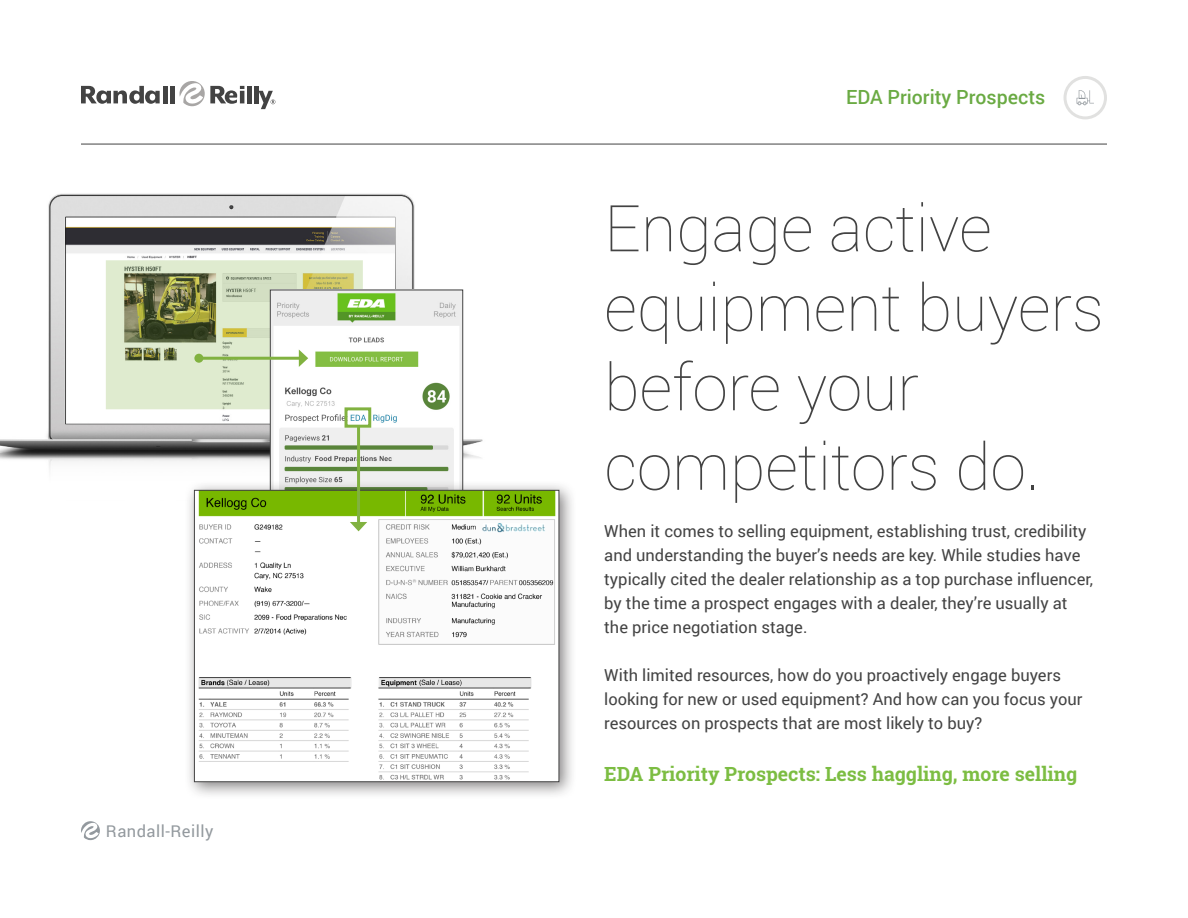
<style>
.page{position:relative;width:1188px;height:918px;background:#fff}
.page>*{position:absolute;margin:0;border:0;box-sizing:border-box;transform-origin:0 0}
.t1{font:100 64.5px "Roboto";color:#434343}
.t2{font:700 19.5px "Roboto Slab";color:#7cbd42}
.t3{font:500 19.5px "Roboto";color:#6aaa43}
.t4{font:16.5px/24px "Roboto";color:#434343}
.t5{font:16.5px "Roboto";letter-spacing:.03em;color:#93999e}
</style>
<div class="page">
<svg style="left:81px;top:86px;width:79px;height:18px"></svg>
<hr style="left:163px;top:86px;width:4px;height:17px;background:#434343">
<hr style="left:170px;top:86px;width:4px;height:17px;background:#434343">
<hr style="left:247px;top:86px;width:4px;height:17px;background:#434343">
<hr style="left:254px;top:86px;width:4px;height:17px;background:#434343">
<svg style="left:180px;top:81px;width:64px;height:25px"></svg>
<svg style="left:259px;top:91px;width:16px;height:18px"></svg>
<hr style="left:81px;top:144px;width:1026px;height:1px;background:#434343">
<div style="left:1064px;top:76px;width:43px;height:43px;border:3px solid #e1e1e0;border-radius:50%"></div>
<img style="left:0;top:193px;width:483px;height:287px">
<svg style="left:106px;top:260px;width:257px;height:149px;background:#bdc6a3"></svg>
<img style="left:272px;top:292px;width:189px;height:188px">
<div style="left:184px;top:480px;width:392px;height:319px;background:#231f20;opacity:.55"></div>
<img style="left:196px;top:492px;width:361px;height:288px">
<div style="left:194px;top:490px;width:365px;height:292px;border:1px solid #434343"></div>
<div style="left:345px;top:407px;width:26px;height:21px;border:3px solid #81b240"></div>
<hr style="left:199px;top:357px;width:103px;height:3px;background:#81b240">
<div style="left:194px;top:354px;width:9px;height:9px;background:#81b240;border-radius:50%"></div>
<svg style="left:299px;top:349px;width:9px;height:18px"></svg>
<svg style="left:1077px;top:90px;width:17px;height:15px"></svg>
<hr style="left:357px;top:426px;width:3px;height:99px;background:#81b240">
<svg style="left:350px;top:522px;width:17px;height:9px"></svg>
<svg style="left:81px;top:821px;width:19px;height:19px"></svg>
<p class="t5" style="left:106px;top:819px;width:109px">Randall-Reilly</p>
<p class="t3" style="left:846px;top:84px;width:201px">EDA Priority Prospects</p>
<p class="t1" style="left:604px;top:184px;width:389px">Engage active</p>
<p class="t1" style="left:604px;top:263px;width:501px">equipment buyers</p>
<p class="t1" style="left:604px;top:343px;width:316px">before your</p>
<p class="t1" style="left:604px;top:422px;width:437px">competitors do.</p>
<p class="t4" style="left:604px;top:518px;width:490px">When it comes to selling equipment, establishing trust, credibility and understanding the buyer’s needs are key. While studies have typically cited the dealer relationship as a top purchase influencer, by the time a prospect engages with a dealer, they’re usually at the price negotiation stage.</p>
<p class="t4" style="left:604px;top:662px;width:480px">With limited resources, how do you proactively engage buyers looking for new or used equipment? And how can you focus your resources on prospects that are most likely to buy?</p>
<p class="t2" style="left:604px;top:760px;width:474px">EDA Priority Prospects: Less haggling, more selling</p>
</div>
